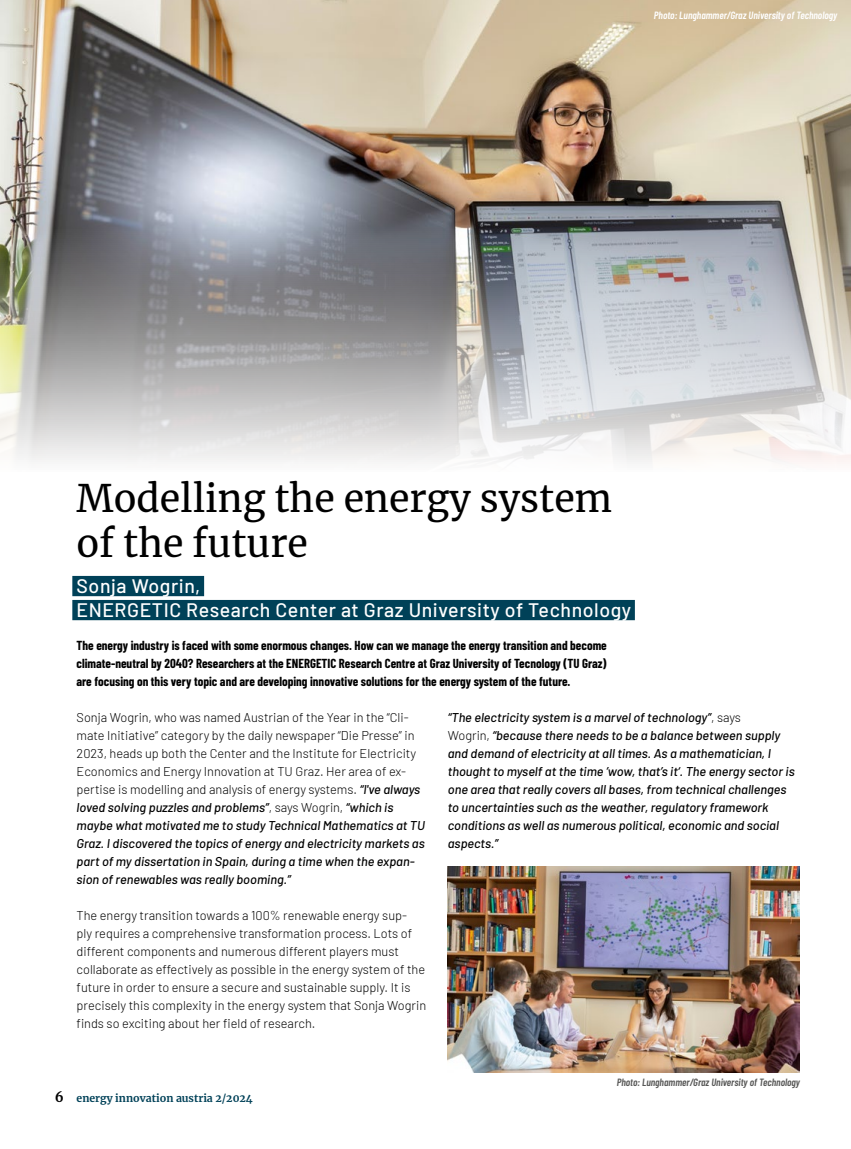
<style>
.page{position:relative;width:851px;height:1149px;background:#fff}
.page>*{position:absolute;margin:0;border:0;box-sizing:border-box;transform-origin:0 0}
.H1_Headline_schwarz{font:37.5px/45px "Merriweather";color:#000}
.Head_Balken_blau_klein{font:500 19.5px "Barlow";letter-spacing:.03em;color:#fff}
.Fliesstext_schwarz{font:300 12.75px/18px "Barlow";color:#000}
.Fliesstext_schwarz-2{font:italic 500 12.75px/18px "Barlow";color:#000}
.Randspalte_linksbündig{font:700 12.75px/18px "Barlow Condensed";color:#000;text-align:justify}
.Bildtext_links{font:italic 600 10.5px "Barlow Condensed";color:#575756}
.Bildtext_links-2{font:italic 600 10.5px "Barlow Condensed";color:#fff}
.t1{font:700 10.5px "Merriweather";color:#004158}
.s1{font-weight:500;font-style:italic}
.s2{font-weight:300;font-style:normal}
.s3{font-size:13.5px;color:#000}
</style>
<div class="page">
<img style="left:0;top:0;width:850px;height:462px">
<img style="left:448px;top:866px;width:351px;height:205px">
<div style="left:72px;top:575px;width:132px;height:21px;background:#004158"></div>
<div style="left:72px;top:599px;width:562px;height:21px;background:#004158"></div>
<p class="Bildtext_links-2" style="left:653px;top:8px;width:185px">Photo: Lunghammer/Graz University of Technology</p>
<p class="H1_Headline_schwarz" style="left:77px;top:474px;width:537px">Modelling the energy system of the future</p>
<p class="Head_Balken_blau_klein" style="left:77px;top:571px;width:125px">Sonja Wogrin,</p>
<p class="Head_Balken_blau_klein" style="left:77px;top:595px;width:556px">ENERGETIC Research Center at Graz University of Technology</p>
<p class="Randspalte_linksbündig" style="left:77px;top:635px;width:531px">The energy industry is faced with some enormous changes. How can we manage the energy transition and become climate-neutral by 2040? Researchers at the ENERGETIC Research Centre at Graz University of Tecnology (TU Graz) are focusing on this very topic and are developing innovative solutions for the energy system of the future.</p>
<p class="Fliesstext_schwarz" style="left:77px;top:707px;width:350px">Sonja Wogrin, who was named Austrian of the Year in the “Cli&shy;mate Initiative” category by the daily newspaper “Die Presse” in 2023, heads up both the Center and the Institute for Electricity Economics and Energy Innovation at TU Graz. Her area of ex&shy;pertise is modelling and analysis of energy systems. <span class="s1">“I've always loved solving puzzles and problems”</span>, says Wogrin, <span class="s1">“which is maybe what motivated me to study Technical Mathematics at TU Graz. I discovered the topics of energy and electricity markets as part of my dissertation in Spain, during a time when the expan&shy;sion of renewables was really booming.”</span></p>
<p class="Fliesstext_schwarz" style="left:77px;top:905px;width:351px">The energy transition towards a 100% renewable energy sup-<br>ply requires a comprehensive transformation process. Lots of different components and numerous different players must collaborate as effectively as possible in the energy system of the future in order to ensure a secure and sustainable supply. It is precisely this complexity in the energy system that Sonja Wogrin finds so exciting about her field of research.</p>
<p class="Fliesstext_schwarz-2" style="left:448px;top:707px;width:348px">“The electricity system is a marvel of technology”<span class="s2">, says<br>Wogrin,</span> “because there needs to be a balance between supply and demand of electricity at all times. As a mathematician, I thought to myself at the time ’wow, that’s it‘. The energy sector is one area that really covers all bases, from technical challenges to uncertainties such as the weather, regulatory framework conditions as well as numerous political, economic and social aspects.”</p>
<p class="t1" style="left:55px;top:1090px;width:199px"><span class="s3">6</span> energy innovation austria 2/2024</p>
<p class="Bildtext_links" style="left:616px;top:1074px;width:185px">Photo: Lunghammer/Graz University of Technology</p>
</div>
